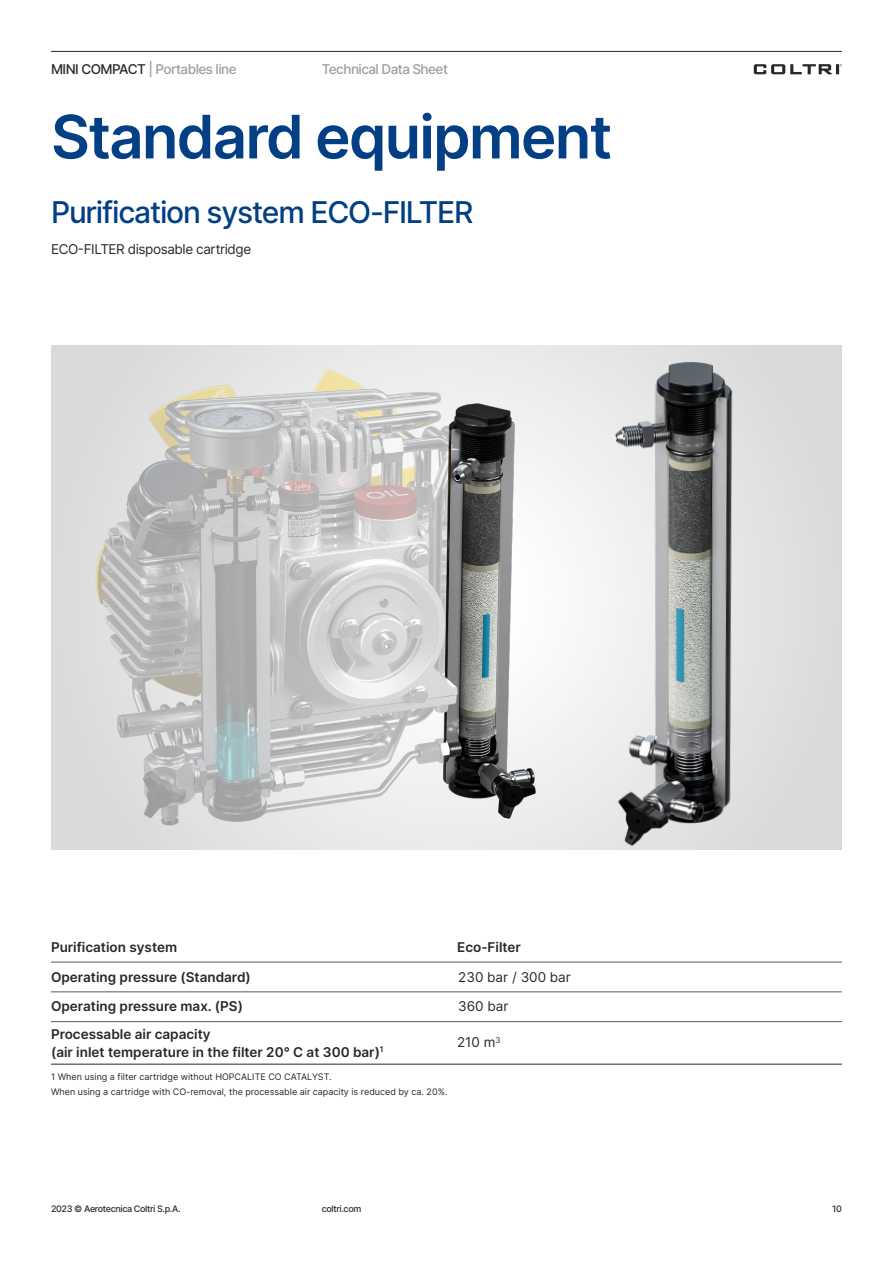
<style>
.page{position:relative;width:893px;height:1263px;background:#fff}
.page>*{position:absolute;margin:0;border:0;box-sizing:border-box;transform-origin:0 0}
.t1{font:600 60px "Inter";letter-spacing:-.03em;color:#033f85}
.t2{font:500 30px "Inter";letter-spacing:-.04em;color:#033f85}
.t3{font:600 13.5px/18px "Inter";color:#282827}
.t4{font:500 13.5px "Inter";letter-spacing:-.04em;color:#9d9d9c}
.t5{font:13.5px "Inter";letter-spacing:-.03em;color:#282827}
.t6{font:13.5px "Inter";color:#282827}
.t7{font:9px/15px "Inter";color:#282827}
.t8{font:500 9px "Inter";letter-spacing:-.04em;color:#282827}
.s1{color:#282827}
</style>
<div class="page">
<svg style="left:51px;top:346px;width:791px;height:503px"></svg>
<img style="left:68px;top:360px;width:476px;height:475px">
<img style="left:598px;top:345px;width:155px;height:505px">
<hr style="left:51px;top:962px;width:406px;height:1px;background:#575756">
<hr style="left:457px;top:962px;width:385px;height:1px;background:#575756">
<hr style="left:51px;top:991px;width:406px;height:1px;background:#575756">
<hr style="left:457px;top:991px;width:385px;height:1px;background:#575756">
<hr style="left:51px;top:1021px;width:406px;height:1px;background:#575756">
<hr style="left:457px;top:1021px;width:385px;height:1px;background:#575756">
<hr style="left:51px;top:1064px;width:406px;height:1px;background:#282827">
<hr style="left:457px;top:1064px;width:385px;height:1px;background:#282827">
<hr style="left:51px;top:51px;width:791px;height:1px;background:#282827">
<svg style="left:754px;top:64px;width:88px;height:10px"></svg>
<p class="t4" style="left:51px;top:60px;width:187px"><span class="s1">MINI COMPACT</span> | Portables line</p>
<p class="t4" style="left:322px;top:60px;width:128px">Technical Data Sheet</p>
<h1 class="t1" style="left:51px;top:93px;width:563px">Standard equipment</h1>
<h2 class="t2" style="left:51px;top:190px;width:424px">Purification system ECO-FILTER</h2>
<p class="t5" style="left:51px;top:239px;width:202px">ECO-FILTER disposable cartridge</p>
<p class="t3" style="left:51px;top:937px;width:128px">Purification system</p>
<p class="t3" style="left:457px;top:937px;width:65px">Eco-Filter</p>
<p class="t3" style="left:51px;top:967px;width:201px">Operating pressure (Standard)</p>
<p class="t6" style="left:458px;top:967px;width:114px">230 bar / 300 bar</p>
<p class="t3" style="left:51px;top:997px;width:193px">Operating pressure max. (PS)</p>
<p class="t5" style="left:458px;top:996px;width:52px">360 bar</p>
<p class="t3" style="left:51px;top:1024px;width:334px">Processable air capacity<br>(air inlet temperature in the filter 20° C at 300 bar)<sup>1</sup></p>
<p class="t5" style="left:457px;top:1033px;width:45px">210 m<sup>3</sup></p>
<p class="t7" style="left:51px;top:1069px;width:398px">1 When using a filter cartridge without HOPCALITE CO CATALYST.<br>When using a cartridge with CO-removal, the processable air capacity is reduced by ca. 20%.</p>
<p class="t8" style="left:51px;top:1202px;width:131px">2023 © Aerotecnica Coltri S.p.A.</p>
<p class="t8" style="left:322px;top:1202px;width:41px">coltri.com</p>
<p class="t8" style="left:832px;top:1202px;width:11px">10</p>
</div>
